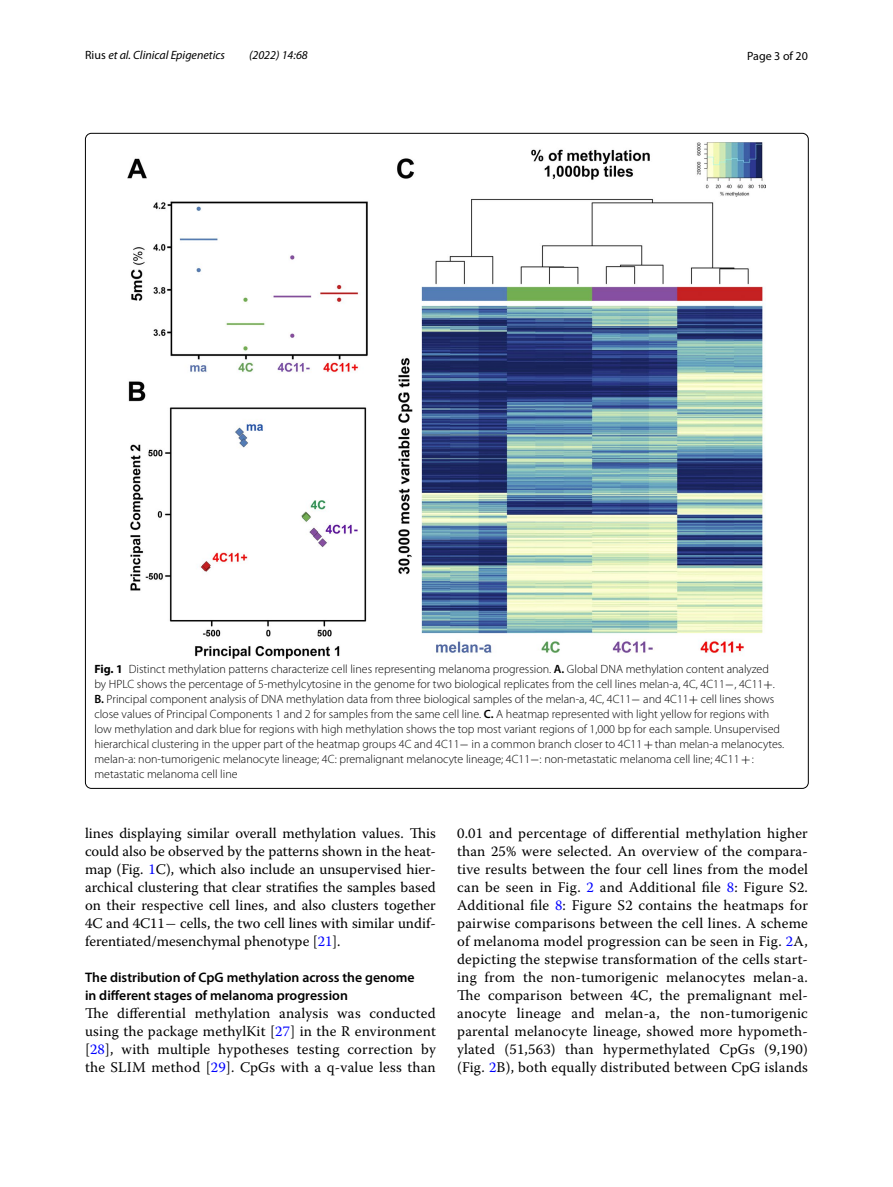
<style>
.page{position:relative;width:893px;height:1187px;background:#fff}
.page>*{position:absolute;margin:0;border:0;box-sizing:border-box;transform-origin:0 0}
.t1{font:14.7px/18px "Warnock Pro";letter-spacing:.015em;color:#000;text-align:justify}
.t2{font:600 13.8px/18px "Myriad Pro";color:#000}
.t3{font:300 12px/15px "Myriad Pro";color:#000}
.t4{font:italic 12px "Myriad Pro";color:#000}
.t5{font:12px "Myriad Pro";color:#000}
.s1{font-style:normal}
.s2{font-weight:700}
.s3{font-weight:600}
.s4{font-family:"MTSY";font-weight:400}
.s5{color:#00f}
.s6{font-family:"MTSY"}
</style>
<div class="page">
<img style="left:128px;top:142px;width:638px;height:516px">
<p class="t4" style="left:85px;top:48px;width:141px"><span class="s1">Rius</span> et al. Clinical Epigenetics</p>
<p class="t4" style="left:249px;top:48px;width:60px">(2022) 14:68</p>
<p class="t5" style="left:747px;top:48px;width:62px">Page 3 of 20</p>
<p class="t3" style="left:94px;top:662px;width:691px"><span class="s2">Fig. 1</span> Distinct methylation patterns characterize cell lines representing melanoma progression. <span class="s3">A.</span> Global DNA methylation content analyzed<br>by HPLC shows the percentage of 5-methylcytosine in the genome for two biological replicates from the cell lines melan-a, 4C, 4C11<span class="s4">−</span>, 4C11<span class="s4">+</span>.<br><span class="s3">B.</span> Principal component analysis of DNA methylation data from three biological samples of the melan-a, 4C, 4C11<span class="s4">−</span> and 4C11<span class="s4">+</span> cell lines shows close values of Principal Components 1 and 2 for samples from the same cell line. <span class="s3">C.</span> A heatmap represented with light yellow for regions with low methylation and dark blue for regions with high methylation shows the top most variant regions of 1,000 bp for each sample. Unsupervised hierarchical clustering in the upper part of the heatmap groups 4C and 4C11<span class="s4">−</span> in a common branch closer to 4C11<span class="s4">+</span>than melan-a melanocytes. melan-a: non-tumorigenic melanocyte lineage; 4C: premalignant melanocyte lineage; 4C11<span class="s4">−</span>: non-metastatic melanoma cell line; 4C11<span class="s4">+</span>: metastatic melanoma cell line</p>
<p class="t1" style="left:85px;top:824px;width:352px">lines displaying similar overall methylation values. This could also be observed by the patterns shown in the heat&shy;map (Fig. <span class="s5">1</span>C), which also include an unsupervised hier&shy;archical clustering that clear stratifies the samples based on their respective cell lines, and also clusters together 4C and 4C11<span class="s6">−</span> cells, the two cell lines with similar undif&shy;ferentiated/mesenchymal phenotype [<span class="s5">21</span>].</p>
<p class="t2" style="left:85px;top:968px;width:331px">The distribution of CpG methylation across the genome in different stages of melanoma progression</p>
<p class="t1" style="left:85px;top:1004px;width:352px">The differential methylation analysis was conducted using the package methylKit [<span class="s5">27</span>] in the R environment [<span class="s5">28</span>], with multiple hypotheses testing correction by the SLIM method [<span class="s5">29</span>]. CpGs with a q-value less than</p>
<p class="t1" style="left:457px;top:824px;width:352px">0.01 and percentage of differential methylation higher than 25% were selected. An overview of the compara&shy;tive results between the four cell lines from the model can be seen in Fig. <span class="s5">2</span> and Additional file <span class="s5">8</span>: Figure S2.<br>Additional file <span class="s5">8</span>: Figure S2 contains the heatmaps for pairwise comparisons between the cell lines. A scheme of melanoma model progression can be seen in Fig. <span class="s5">2</span>A, depicting the stepwise transformation of the cells start&shy;ing from the non-tumorigenic melanocytes melan-a.<br>The comparison between 4C, the premalignant mel&shy;anocyte lineage and melan-a, the non-tumorigenic parental melanocyte lineage, showed more hypometh&shy;ylated (51,563) than hypermethylated CpGs (9,190) (Fig. <span class="s5">2</span>B), both equally distributed between CpG islands</p>
</div>
